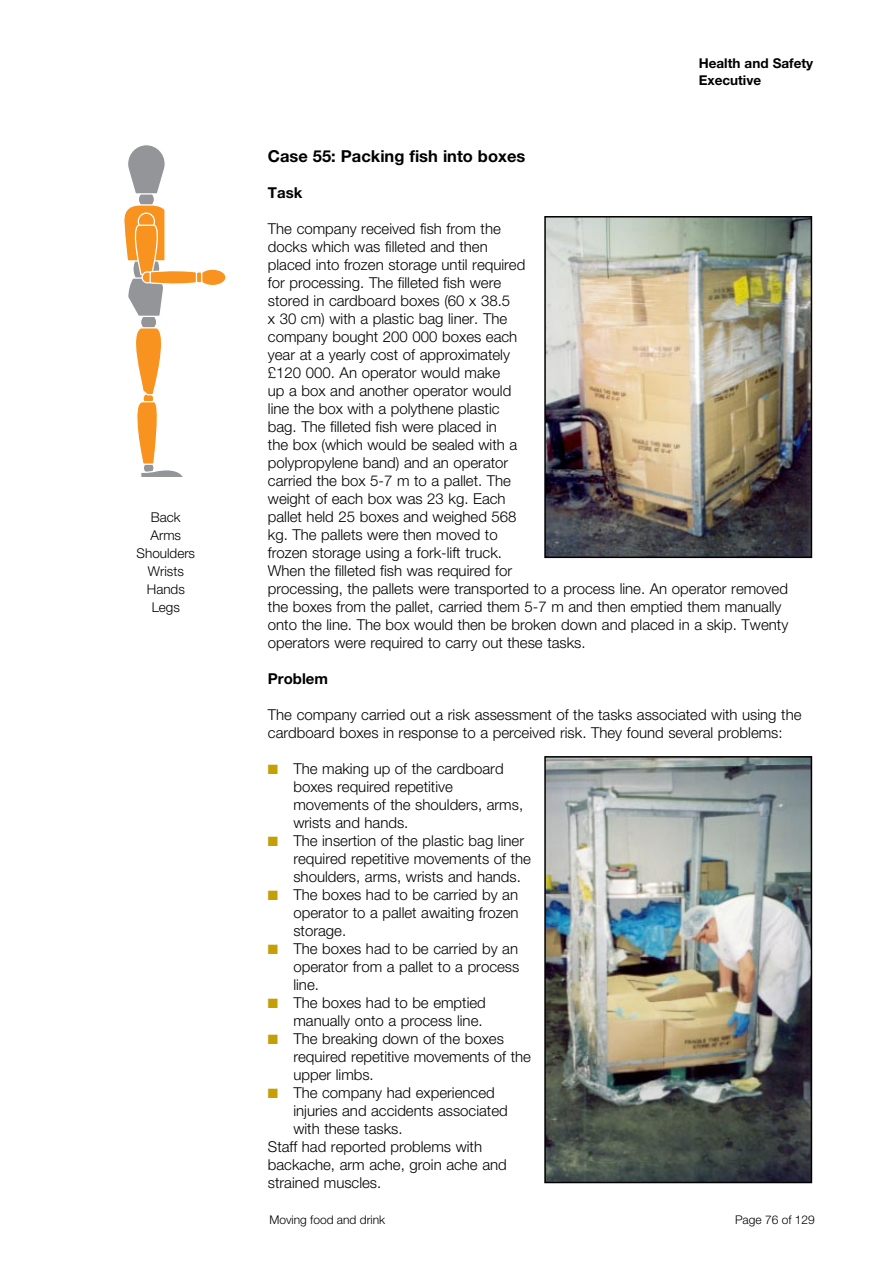
<style>
.page{position:relative;width:893px;height:1263px;background:#fff}
.page>*{position:absolute;margin:0;border:0;box-sizing:border-box;transform-origin:0 0}
.t1{font:700 16.5px "Helvetica Neue";color:#000}
.Body_text{font:300 15px/18px "Helvetica Neue";color:#000}
.Body_text-2{font:700 15px "Helvetica Neue";color:#000}
.t2{font:300 13.5px/18px "Helvetica Neue";color:#000;text-align:center}
.t3{font:700 13.5px/16.5px "Helvetica Neue";color:#000}
.t4{font:300 12px "Helvetica Neue";color:#000}
.s1{color:#c49f06}
</style>
<div class="page">
<svg style="left:124px;top:145px;width:102px;height:332px"></svg>
<img style="left:547px;top:219px;width:262px;height:336px">
<div style="left:544px;top:216px;width:268px;height:342px;border:2px solid #000"></div>
<img style="left:547px;top:759px;width:262px;height:421px">
<div style="left:544px;top:756px;width:268px;height:427px;border:2px solid #000"></div>
<p class="t2" style="left:137px;top:508px;width:60px">Back<br>Arms<br>Shoulders<br>Wrists<br>Hands<br>Legs</p>
<p class="t3" style="left:699px;top:55px;width:116px">Health and Safety<br>Executive</p>
<h3 class="t1" style="left:268px;top:146px;width:259px">Case 55: Packing fish into boxes</h3>
<p class="Body_text-2" style="left:268px;top:183px;width:36px">Task</p>
<p class="Body_text" style="left:268px;top:219px;width:522px">The company received fish from the<br>docks which was filleted and then<br>placed into frozen storage until required<br>for processing. The filleted fish were<br>stored in cardboard boxes (60 x 38.5<br>x 30 cm) with a plastic bag liner. The<br>company bought 200 000 boxes each<br>year at a yearly cost of approximately<br>£120 000. An operator would make<br>up a box and another operator would<br>line the box with a polythene plastic<br>bag. The filleted fish were placed in<br>the box (which would be sealed with a<br>polypropylene band) and an operator<br>carried the box 5-7 m to a pallet. The<br>weight of each box was 23 kg. Each<br>pallet held 25 boxes and weighed 568<br>kg. The pallets were then moved to<br>frozen storage using a fork-lift truck.<br>When the filleted fish was required for<br>processing, the pallets were transported to a process line. An operator removed the boxes from the pallet, carried them 5-7 m and then emptied them manually onto the line. The box would then be broken down and placed in a skip. Twenty operators were required to carry out these tasks.</p>
<p class="Body_text-2" style="left:268px;top:669px;width:62px">Problem</p>
<p class="Body_text" style="left:268px;top:705px;width:535px">The company carried out a risk assessment of the tasks associated with using the cardboard boxes in response to a perceived risk. They found several problems:</p>
<p class="Body_text" style="left:293px;top:759px;width:231px;text-indent:-26px"><span class="s1">■</span> The making up of the cardboard boxes required repetitive movements of the shoulders, arms, wrists and hands.</p>
<p class="Body_text" style="left:293px;top:831px;width:239px;text-indent:-26px"><span class="s1">■</span> The insertion of the plastic bag liner required repetitive movements of the shoulders, arms, wrists and hands.</p>
<p class="Body_text" style="left:293px;top:885px;width:227px;text-align:justify;text-indent:-26px"><span class="s1">■</span> The boxes had to be carried by an operator to a pallet awaiting frozen storage.</p>
<p class="Body_text" style="left:293px;top:939px;width:227px;text-align:justify;text-indent:-26px"><span class="s1">■</span> The boxes had to be carried by an operator from a pallet to a process line.</p>
<p class="Body_text" style="left:268px;top:993px;width:219px;text-align:right"><span class="s1">■</span> The boxes had to be emptied manually onto a process line.</p>
<p class="Body_text" style="left:293px;top:1029px;width:239px;text-indent:-26px"><span class="s1">■</span> The breaking down of the boxes required repetitive movements of the upper limbs.</p>
<p class="Body_text" style="left:293px;top:1083px;width:216px;text-indent:-26px"><span class="s1">■</span> The company had experienced injuries and accidents associated with these tasks.</p>
<p class="Body_text" style="left:268px;top:1137px;width:240px">Staff had reported problems with backache, arm ache, groin ache and strained muscles.</p>
<p class="t4" style="left:269px;top:1212px;width:117px">Moving food and drink</p>
<p class="t4" style="left:735px;top:1212px;width:81px">Page 76 of 129</p>
</div>
